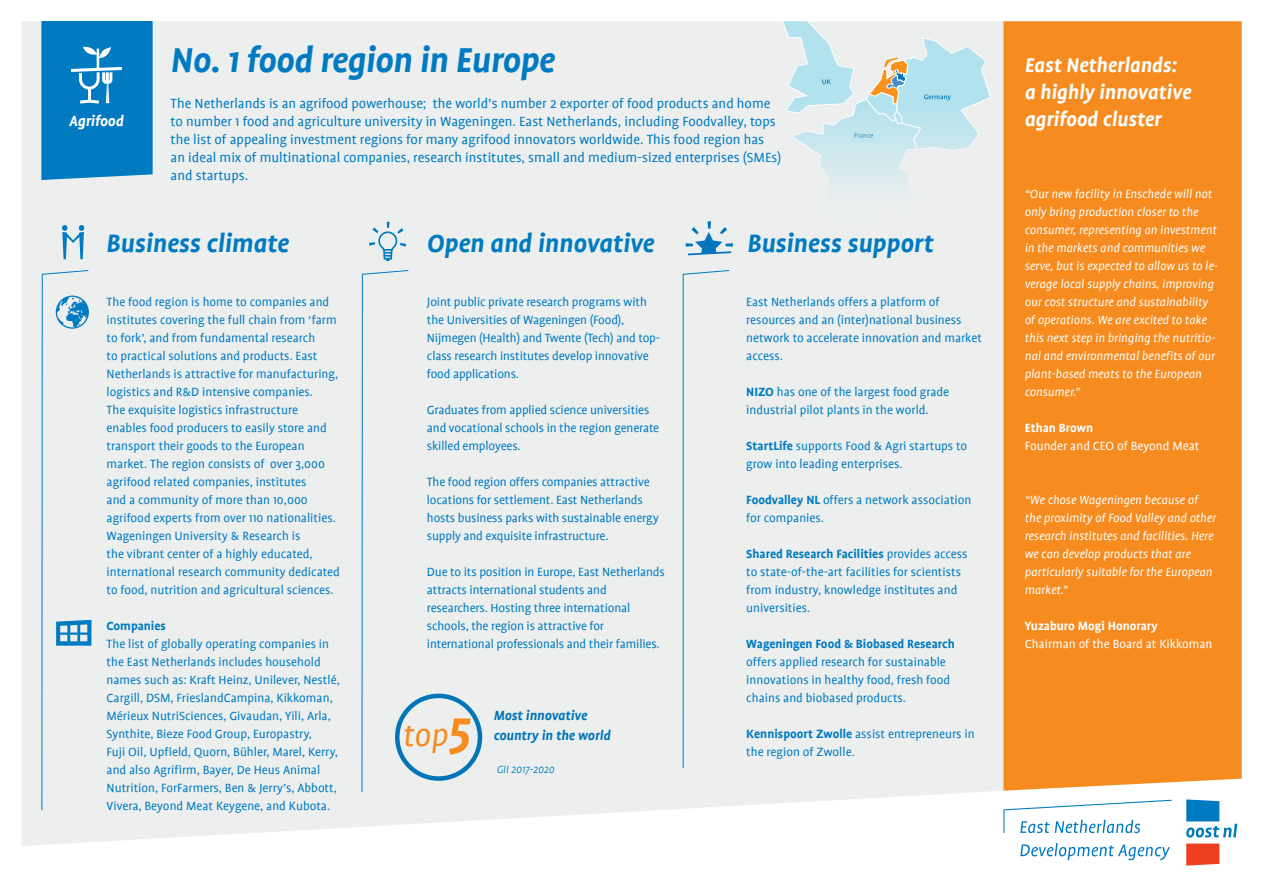
<style>
.page{position:relative;width:1263px;height:893px;background:#fff}
.page>*{position:absolute;margin:0;border:0;box-sizing:border-box;transform-origin:0 0}
.t1{font:italic 700 39px "Profile";letter-spacing:-.01em;color:#007ac0}
.t2{font:italic 36px "Profile";color:#f68b1f}
.t3{font:italic 700 28.5px "Profile";color:#007ac0}
.t4{font:italic 700 22.5px/27px "Profile";color:#fff}
.t5{font:italic 700 16.5px "Profile";color:#fff}
.t6{font:15px/18px "Profile";color:#007ac0}
.t7{font:italic 700 15px "Profile";color:#0075b8}
.t8{font:13.5px/18px "Profile";color:#007ac0}
.t9{font:italic 13.5px/18px "Profile";color:#fff}
.t10{font:13.5px "Profile";color:#fff}
.t11{font:700 13.5px "Profile";color:#007ac0}
.t12{font:700 13.5px "Profile";color:#fff}
.t13{font:italic 300 12px "Profile";color:#007ac0}
.s1{font-weight:700}
.s2{font-weight:400}
.s3{font-weight:700;font-size:54px}
</style>
<div class="page">
<div style="left:21px;top:21px;width:982px;height:825px;background:#ecefee"></div>
<svg style="left:778px;top:21px;width:213px;height:202px;background:#d9e9eb"></svg>
<div style="left:395px;top:694px;width:87px;height:87px;border:4px solid #0075b8;border-radius:50%"></div>
<div style="left:1003px;top:21px;width:239px;height:770px;background:#f68b1f"></div>
<svg style="left:369px;top:222px;width:37px;height:39px"></svg>
<div style="left:682px;top:270px;width:48px;height:499px;background:#ecefee"></div>
<svg style="left:361px;top:270px;width:48px;height:523px;background:#dfe8eb"></svg>
<svg style="left:1186px;top:843px;width:33px;height:23px"></svg>
<svg style="left:1186px;top:799px;width:51px;height:38px"></svg>
<svg style="left:1020px;top:843px;width:150px;height:17px"></svg>
<svg style="left:1003px;top:800px;width:169px;height:33px"></svg>
<svg style="left:41px;top:21px;width:112px;height:159px;background:#1082c3"></svg>
<svg style="left:41px;top:270px;width:50px;height:541px;background:#dee8eb"></svg>
<svg style="left:62px;top:225px;width:22px;height:34px"></svg>
<svg style="left:686px;top:221px;width:47px;height:34px;background:#accde0"></svg>
<p class="t5" style="left:69px;top:112px;width:56px">Agrifood</p>
<p class="t1" style="left:171px;top:39px;width:386px">No. 1 food region in Europe</p>
<p class="t6" style="left:171px;top:95px;width:612px">The Netherlands is an agrifood powerhouse; the world’s number 2 exporter of food products and home to number 1 food and agriculture university in Wageningen. East Netherlands, including Foodvalley, tops the list of appealing investment regions for many agrifood innovators worldwide. This food region has an ideal mix of multinational companies, research institutes, small and medium-sized enterprises (SMEs) and startups.</p>
<p class="t3" style="left:106px;top:228px;width:184px">Business climate</p>
<p class="t3" style="left:427px;top:228px;width:229px">Open and innovative</p>
<p class="t3" style="left:747px;top:228px;width:188px">Business support</p>
<p class="t8" style="left:107px;top:293px;width:235px">The food region is home to companies and institutes covering the full chain from ‘farm to fork’, and from fundamental research<br>to practical solutions and products. East Netherlands is attractive for manufacturing, logistics and R&amp;D intensive companies.<br>The exquisite logistics infrastructure enables food producers to easily store and transport their goods to the European market. The region consists of over 3,000 agrifood related companies, institutes<br>and a community of more than 10,000 agrifood experts from over 110 nationalities.<br>Wageningen University &amp; Research is<br>the vibrant center of a highly educated, international research community dedicated to food, nutrition and agricultural sciences.</p>
<p class="t11" style="left:107px;top:619px;width:61px">Companies</p>
<p class="t8" style="left:107px;top:635px;width:235px">The list of globally operating companies in the East Netherlands includes household names such as: Kraft Heinz, Unilever, Nestlé, Cargill, DSM, FrieslandCampina, Kikkoman, Mérieux NutriSciences, Givaudan, Yili, Arla, Synthite, Bieze Food Group, Europastry,<br>Fuji Oil, Upfield, Quorn, Bühler, Marel, Kerry, and also Agrifirm, Bayer, De Heus Animal Nutrition, ForFarmers, Ben &amp; Jerry’s, Abbott, Vivera, Beyond Meat Keygene, and Kubota.</p>
<p class="t8" style="left:427px;top:293px;width:235px">Joint public private research programs with the Universities of Wageningen (Food), Nijmegen (Health) and Twente (Tech) and top&shy;class research institutes develop innovative food applications.</p>
<p class="t8" style="left:427px;top:401px;width:234px">Graduates from applied science universities and vocational schools in the region generate skilled employees.</p>
<p class="t8" style="left:427px;top:473px;width:234px">The food region offers companies attractive locations for settlement. East Netherlands hosts business parks with sustainable energy supply and exquisite infrastructure.</p>
<p class="t8" style="left:427px;top:563px;width:239px">Due to its position in Europe, East Netherlands attracts international students and researchers. Hosting three international schools, the region is attractive for international professionals and their families.</p>
<p class="t8" style="left:746px;top:293px;width:237px">East Netherlands offers a platform of resources and an (inter)national business network to accelerate innovation and market access.</p>
<p class="t8" style="left:746px;top:383px;width:204px"><span class="s1">NIZO</span> has one of the largest food grade industrial pilot plants in the world.</p>
<p class="t8" style="left:746px;top:437px;width:222px"><span class="s1">StartLife</span> supports Food &amp; Agri startups to grow into leading enterprises.</p>
<p class="t8" style="left:746px;top:491px;width:227px"><span class="s1">Foodvalley NL</span> offers a network association for companies.</p>
<p class="t11" style="left:746px;top:547px;width:223px">Shared Research Facilities <span class="s2">provides access</span></p>
<p class="t8" style="left:746px;top:563px;width:216px">to state-of-the-art facilities for scientists</p>
<p class="t8" style="left:746px;top:581px;width:213px">from industry, knowledge institutes and</p>
<p class="t8" style="left:746px;top:599px;width:66px">universities.</p>
<p class="t8" style="left:746px;top:635px;width:210px"><span class="s1">Wageningen Food &amp; Biobased Research </span>offers applied research for sustainable innovations in healthy food, fresh food chains and biobased products.</p>
<p class="t8" style="left:746px;top:725px;width:230px"><span class="s1">Kennispoort Zwolle</span> assist entrepreneurs in the region of Zwolle.</p>
<p class="t7" style="left:494px;top:707px;width:95px">Most innovative</p>
<p class="t7" style="left:494px;top:727px;width:118px">country in the world</p>
<p class="t2" style="left:403px;top:716px;width:69px">top<span class="s3">5</span></p>
<p class="t13" style="left:497px;top:764px;width:60px">GII 2017-2020</p>
<p class="t4" style="left:1025px;top:51px;width:168px">East Netherlands: a highly innovative agrifood cluster</p>
<p class="t9" style="left:1025px;top:185px;width:195px">“Our new facility in Enschede will not only bring production closer to the consumer, representing an investment in the markets and communities we serve, but is expected to allow us to le&shy;verage local supply chains, improving our cost structure and sustainability of operations. We are excited to take this next step in bringing the nutritio&shy;nal and environmental benefits of our plant-based meats to the European consumer.”</p>
<p class="t12" style="left:1025px;top:421px;width:70px">Ethan Brown</p>
<p class="t10" style="left:1025px;top:439px;width:176px">Founder and CEO of Beyond Meat</p>
<p class="t9" style="left:1025px;top:491px;width:193px">“We chose Wageningen because of the proximity of Food Valley and other research institutes and facilities. Here we can develop products that are particularly suitable for the European market.”</p>
<p class="t12" style="left:1025px;top:619px;width:135px">Yuzaburo Mogi Honorary</p>
<p class="t10" style="left:1025px;top:637px;width:189px">Chairman of the Board at Kikkoman</p>
</div>
